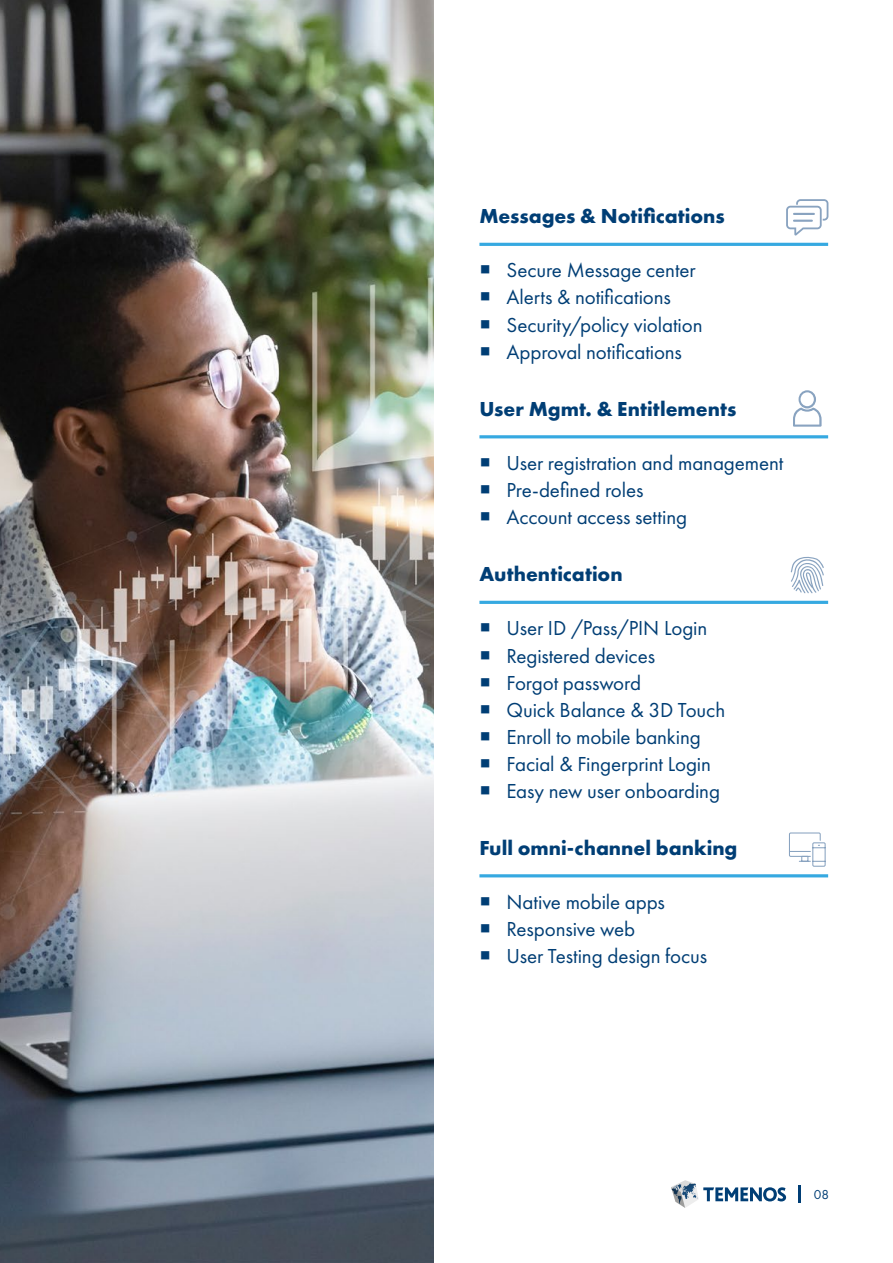
<style>
.page{position:relative;width:893px;height:1263px;background:#fff}
.page>*{position:absolute;margin:0;border:0;box-sizing:border-box;transform-origin:0 0}
.t1{font:21px/27px "Futura PT";letter-spacing:-.005em;color:#003e75}
.t2{font:700 21px "Futura PT";color:#003e75}
.t3{font:13.5px "Futura PT";color:#003e75}
</style>
<div class="page">
<svg style="left:671px;top:1180px;width:115px;height:28px"></svg>
<svg style="left:799px;top:1185px;width:2px;height:18px"></svg>
<hr style="left:479px;top:243px;width:349px;height:3px;background:#36a9e1">
<hr style="left:479px;top:601px;width:349px;height:3px;background:#36a9e1">
<hr style="left:479px;top:435px;width:349px;height:3px;background:#36a9e1">
<hr style="left:479px;top:874px;width:349px;height:3px;background:#36a9e1">
<svg style="left:789px;top:832px;width:37px;height:35px"></svg>
<svg style="left:791px;top:556px;width:33px;height:37px"></svg>
<svg style="left:793px;top:390px;width:29px;height:37px"></svg>
<svg style="left:786px;top:199px;width:42px;height:36px"></svg>
<hr style="left:793px;top:213px;width:22px;height:2px;background:#89a3c0">
<hr style="left:793px;top:220px;width:20px;height:2px;background:#89a3c0">
<img style="left:0;top:0;width:434px;height:1263px">
<p class="t2" style="left:479px;top:203px;width:247px">Messages &amp; Notifications</p>
<p class="t1" style="left:506px;top:257px;width:198px">Secure Message center<br>Alerts &amp; notifications<br>Security/policy violation<br>Approval notifications</p>
<p class="t2" style="left:479px;top:395px;width:258px">User Mgmt. &amp; Entitlements</p>
<p class="t1" style="left:506px;top:449px;width:278px">User registration and management<br>Pre-defined roles<br>Account access setting</p>
<p class="t2" style="left:479px;top:561px;width:145px">Authentication</p>
<p class="t1" style="left:506px;top:615px;width:220px">User ID /Pass/PIN Login<br>Registered devices<br>Forgot password<br>Quick Balance &amp; 3D Touch<br>Enroll to mobile banking<br>Facial &amp; Fingerprint Login<br>Easy new user onboarding</p>
<p class="t2" style="left:479px;top:834px;width:260px">Full omni-channel banking</p>
<p class="t1" style="left:506px;top:888px;width:202px">Native mobile apps<br>Responsive web<br>User Testing design focus</p>
<p class="t3" style="left:814px;top:1186px;width:17px">08</p>
</div>
